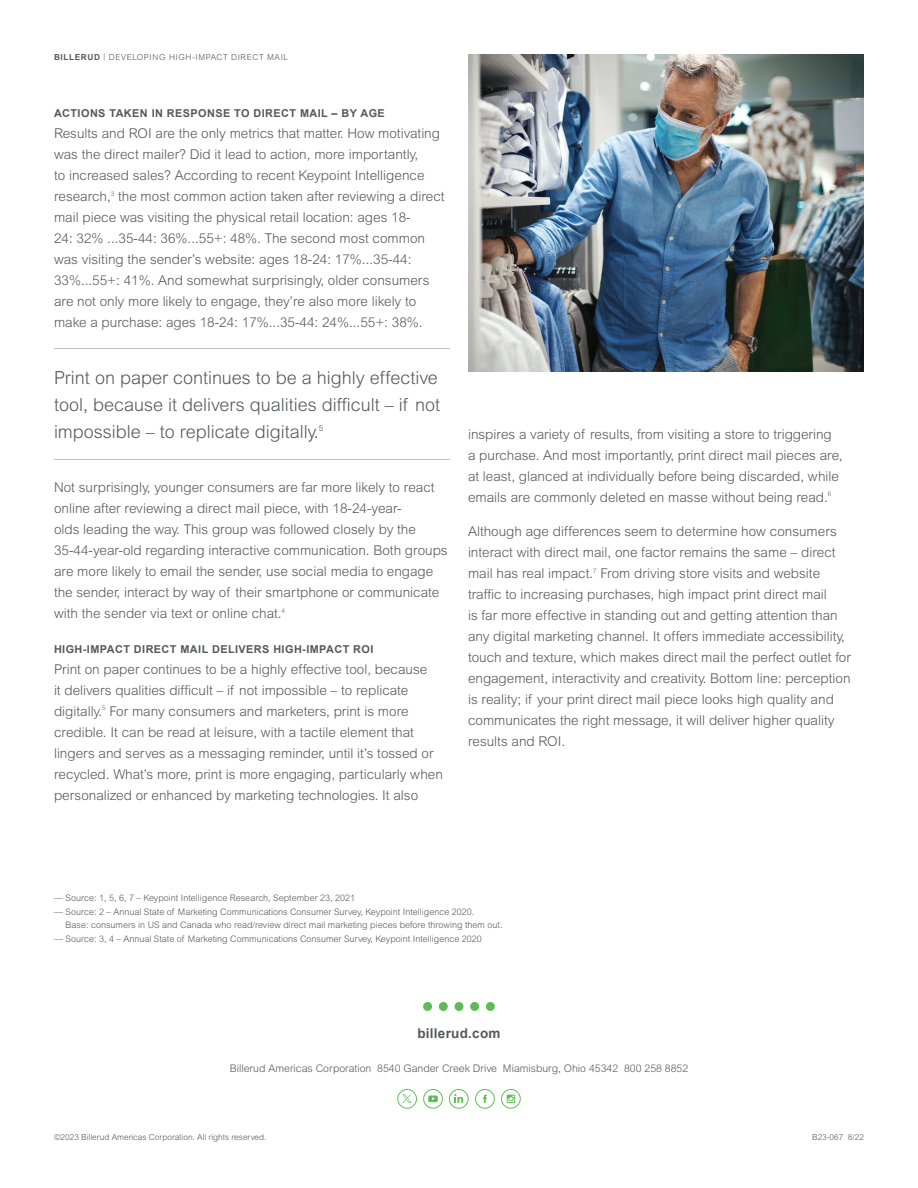
<style>
.page{position:relative;width:918px;height:1188px;background:#fff}
.page>*{position:absolute;margin:0;border:0;box-sizing:border-box;transform-origin:0 0}
.t1{font:300 18px/27px "Arial MT Std";color:#57585a}
.t2{font:300 13.5px/21px "Arial MT Std";color:#57585a}
.t3{font:700 13.5px "Arial";letter-spacing:.02em;color:#57585a}
.t4{font:700 10.8px "Arial";letter-spacing:.04em;color:#57585a}
.t5{font:300 10.5px "Arial MT Std";color:#57585a}
.t6{font:300 9px/13.5px "Arial MT Std";color:#57585a}
.t7{font:300 8.25px "Arial MT Std";color:#57585a}
.t8{font:300 8.25px "Arial MT Std";letter-spacing:.075em;color:#57585a}
.s1{font-family:"Arial";font-weight:700}
</style>
<div class="page">
<hr style="left:54px;top:348px;width:396px;height:1px;background:#bcbdc0">
<hr style="left:54px;top:459px;width:396px;height:1px;background:#bcbdc0">
<img style="left:468px;top:54px;width:396px;height:317px">
<svg style="left:423px;top:1002px;width:9px;height:9px"></svg>
<div style="left:439px;top:1002px;width:9px;height:9px;background:#5ebc55;border-radius:50%"></div>
<div style="left:455px;top:1002px;width:8px;height:9px;background:#5ebc55;border-radius:50%"></div>
<div style="left:470px;top:1002px;width:9px;height:9px;background:#5ebc55;border-radius:50%"></div>
<div style="left:486px;top:1002px;width:9px;height:9px;background:#5ebc55;border-radius:50%"></div>
<svg style="left:475px;top:1089px;width:20px;height:20px"></svg>
<svg style="left:501px;top:1089px;width:20px;height:20px"></svg>
<svg style="left:449px;top:1089px;width:20px;height:20px"></svg>
<svg style="left:423px;top:1089px;width:20px;height:20px"></svg>
<svg style="left:397px;top:1089px;width:20px;height:20px"></svg>
<p class="t8" style="left:54px;top:52px;width:236px"><span class="s1">BILLERUD</span> | DEVELOPING HIGH-IMPACT DIRECT MAIL</p>
<p class="t4" style="left:54px;top:106px;width:332px">ACTIONS TAKEN IN RESPONSE TO DIRECT MAIL – BY AGE</p>
<p class="t2" style="left:54px;top:123px;width:392px">Results and ROI are the only metrics that matter. How motivating was the direct mailer? Did it lead to action, more importantly,<br>to increased sales? According to recent Keypoint Intelligence research,<sup>3</sup> the most common action taken after reviewing a direct mail piece was visiting the physical retail location: ages 18-<br>24: 32% ...35-44: 36%...55+: 48%. The second most common was visiting the sender’s website: ages 18-24: 17%...35-44:<br>33%...55+: 41%. And somewhat surprisingly, older consumers are not only more likely to engage, they’re also more likely to make a purchase: ages 18-24: 17%...35-44: 24%...55+: 38%.</p>
<h1 class="t1" style="left:54px;top:364px;width:388px">Print on paper continues to be a highly effective tool, because it delivers qualities difficult – if not impossible – to replicate digitally.<sup>5</sup></h1>
<p class="t2" style="left:54px;top:477px;width:395px">Not surprisingly, younger consumers are far more likely to react online after reviewing a direct mail piece, with 18-24-year-<br>olds leading the way. This group was followed closely by the 35-44-year-old regarding interactive communication. Both groups are more likely to email the sender, use social media to engage the sender, interact by way of their smartphone or communicate with the sender via text or online chat.<sup>4</sup></p>
<p class="t4" style="left:54px;top:642px;width:321px">HIGH-IMPACT DIRECT MAIL DELIVERS HIGH-IMPACT ROI</p>
<p class="t2" style="left:54px;top:658px;width:390px">Print on paper continues to be a highly effective tool, because<br>it delivers qualities difficult – if not impossible – to replicate digitally.<sup>5</sup> For many consumers and marketers, print is more credible. It can be read at leisure, with a tactile element that lingers and serves as a messaging reminder, until it’s tossed or recycled. What’s more, print is more engaging, particularly when personalized or enhanced by marketing technologies. It also</p>
<p class="t2" style="left:468px;top:423px;width:376px">inspires a variety of results, from visiting a store to triggering a purchase. And most importantly, print direct mail pieces are, at least, glanced at individually before being discarded, while emails are commonly deleted en masse without being read.<sup>6</sup></p>
<p class="t2" style="left:468px;top:521px;width:384px">Although age differences seem to determine how consumers interact with direct mail, one factor remains the same – direct mail has real impact.<sup>7</sup> From driving store visits and website traffic to increasing purchases, high impact print direct mail<br>is far more effective in standing out and getting attention than any digital marketing channel. It offers immediate accessibility, touch and texture, which makes direct mail the perfect outlet for engagement, interactivity and creativity. Bottom line: perception is reality; if your print direct mail piece looks high quality and communicates the right message, it will deliver higher quality results and ROI.</p>
<p class="t6" style="left:54px;top:891px;width:303px">— Source: 1, 5, 6, 7 – Keypoint Intelligence Research, September 23, 2021</p>
<p class="t6" style="left:66px;top:905px;width:439px;text-indent:-12px">— Source: 2 – Annual State of Marketing Communications Consumer Survey, Keypoint Intelligence 2020.<br>Base: consumers in US and Canada who read/review direct mail marketing pieces before throwing them out.</p>
<p class="t6" style="left:54px;top:932px;width:429px">— Source: 3, 4 – Annual State of Marketing Communications Consumer Survey, Keypoint Intelligence 2020</p>
<p class="t3" style="left:417px;top:1024px;width:85px">billerud.com</p>
<p class="t5" style="left:230px;top:1063px;width:460px">Billerud Americas Corporation 8540 Gander Creek Drive Miamisburg, Ohio 45342 800 258 8852</p>
<p class="t7" style="left:54px;top:1132px;width:214px">©2023 Billerud Americas Corporation. All rights reserved.</p>
<p class="t7" style="left:812px;top:1132px;width:53px">B23-067 8/22</p>
</div>
